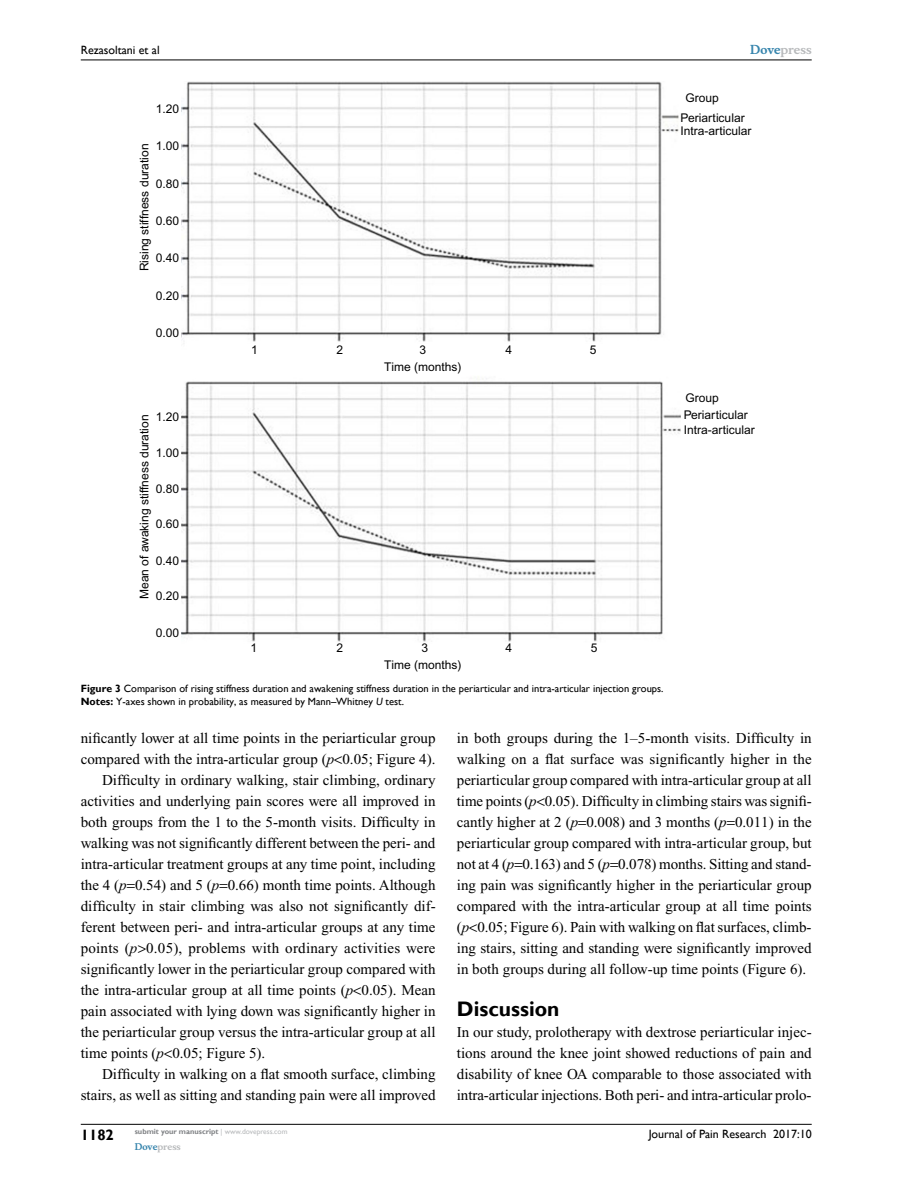
<style>
.page{position:relative;width:918px;height:1188px;background:#fff}
.page>*{position:absolute;margin:0;border:0;box-sizing:border-box;transform-origin:0 0}
.t1{font:700 21px "Gill Sans";color:#000}
.t2{font:15px/21px "Times New Roman";color:#000;text-align:justify}
.t3{font:700 15px "Gill Sans";color:#000}
.t4{font:12px "Arial";color:#000}
.t5{font:12px "Gill Sans";color:#000}
.t6{font:700 12px "Musee";color:#b8babc}
.t7{font:10.5px/13.5px "Gill Sans";color:#000}
.t8{font:700 9px "Musee";color:#b8babc}
.t9{font:700 7.5px "Gill Sans";color:#808285}
.s1{font-weight:700}
.s2{font-style:italic}
.s3{color:#3785ad}
.s4{font-weight:400;color:#b8babc}
</style>
<div class="page">
<hr style="left:81px;top:1124px;width:731px;height:1px;background:#000">
<hr style="left:81px;top:60px;width:731px;height:1px;background:#000">
<img style="left:182px;top:81px;width:499px;height:561px">
<p class="t5" style="left:81px;top:43px;width:80px">Rezasoltani et al</p>
<p class="t4" style="left:156px;top:102px;width:25px">1.20</p>
<p class="t4" style="left:156px;top:139px;width:25px">1.00</p>
<p class="t4" style="left:137px;top:271px;width:129px;rotate:-90deg">Rising stiffness duration</p>
<p class="t4" style="left:156px;top:177px;width:25px">0.80</p>
<p class="t4" style="left:156px;top:214px;width:25px">0.60</p>
<p class="t4" style="left:156px;top:251px;width:25px">0.40</p>
<p class="t4" style="left:156px;top:289px;width:25px">0.20</p>
<p class="t4" style="left:156px;top:326px;width:25px">0.00</p>
<p class="t4" style="left:156px;top:410px;width:25px">1.20</p>
<p class="t4" style="left:137px;top:599px;width:186px;rotate:-90deg">Mean of awaking stiffness duration</p>
<p class="t4" style="left:156px;top:446px;width:25px">1.00</p>
<p class="t4" style="left:156px;top:482px;width:25px">0.80</p>
<p class="t4" style="left:156px;top:517px;width:25px">0.60</p>
<p class="t4" style="left:156px;top:554px;width:25px">0.40</p>
<p class="t4" style="left:156px;top:589px;width:25px">0.20</p>
<p class="t4" style="left:156px;top:626px;width:25px">0.00</p>
<p class="t4" style="left:251px;top:343px;width:8px">1</p>
<p class="t4" style="left:336px;top:343px;width:8px">2</p>
<p class="t4" style="left:420px;top:343px;width:8px">3</p>
<p class="t4" style="left:590px;top:343px;width:8px">5</p>
<p class="t4" style="left:506px;top:343px;width:8px">4</p>
<p class="t4" style="left:384px;top:360px;width:79px">Time (months)</p>
<p class="t4" style="left:250px;top:641px;width:8px">1</p>
<p class="t4" style="left:336px;top:641px;width:8px">2</p>
<p class="t4" style="left:422px;top:641px;width:8px">3</p>
<p class="t4" style="left:591px;top:641px;width:8px">5</p>
<p class="t4" style="left:506px;top:641px;width:8px">4</p>
<p class="t4" style="left:384px;top:658px;width:79px">Time (months)</p>
<p class="t7" style="left:81px;top:681px;width:584px"><span class="s1">Figure 3</span> Comparison of rising stiffness duration and awakening stiffness duration in the periarticular and intra-articular injection groups.<br><span class="s1">Notes:</span> Y-axes shown in probability, as measured by Mann–Whitney <span class="s2">U</span> test.</p>
<p class="t6" style="left:750px;top:43px;width:63px"><span class="s3">Dove</span>press</p>
<p class="t4" style="left:685px;top:91px;width:35px">Group</p>
<p class="t4" style="left:681px;top:124px;width:73px">Intra-articular</p>
<p class="t4" style="left:681px;top:110px;width:66px">Periarticular</p>
<p class="t4" style="left:685px;top:391px;width:35px">Group</p>
<p class="t4" style="left:684px;top:423px;width:73px">Intra-articular</p>
<p class="t4" style="left:684px;top:408px;width:66px">Periarticular</p>
<p class="t2" style="left:81px;top:728px;width:356px">nificantly lower at all time points in the periarticular group</p>
<p class="t2" style="left:81px;top:749px;width:356px">compared with the intra-articular group (<span class="s2">p</span> 0.05; Figure 4).</p>
<p class="t2" style="left:102px;top:770px;width:335px">Difficulty in ordinary walking, stair climbing, ordinary</p>
<p class="t2" style="left:81px;top:791px;width:356px">activities and underlying pain scores were all improved in</p>
<p class="t2" style="left:81px;top:812px;width:356px">both groups from the 1 to the 5-month visits. Difficulty in</p>
<p class="t2" style="left:81px;top:833px;width:356px">walking was not significantly different between the peri- and</p>
<p class="t2" style="left:81px;top:854px;width:356px">intra-articular treatment groups at any time point, including</p>
<p class="t2" style="left:81px;top:875px;width:356px">the 4 (<span class="s2">p</span> 0.54) and 5 (<span class="s2">p</span> 0.66) month time points. Although</p>
<p class="t2" style="left:81px;top:896px;width:357px">difficulty in stair climbing was also not significantly dif-</p>
<p class="t2" style="left:81px;top:917px;width:356px">ferent between peri- and intra-articular groups at any time</p>
<p class="t2" style="left:81px;top:938px;width:356px">points (<span class="s2">p</span> 0.05), problems with ordinary activities were</p>
<p class="t2" style="left:81px;top:959px;width:356px">significantly lower in the periarticular group compared with</p>
<p class="t2" style="left:81px;top:980px;width:356px">the intra-articular group at all time points (<span class="s2">p</span> 0.05). Mean</p>
<p class="t2" style="left:81px;top:1001px;width:356px">pain associated with lying down was significantly higher in</p>
<p class="t2" style="left:81px;top:1022px;width:356px">the periarticular group versus the intra-articular group at all</p>
<p class="t2" style="left:81px;top:1043px;width:186px">time points (<span class="s2">p</span> 0.05; Figure 5).</p>
<p class="t2" style="left:102px;top:1064px;width:335px">Difficulty in walking on a flat smooth surface, climbing</p>
<p class="t2" style="left:81px;top:1085px;width:356px">stairs, as well as sitting and standing pain were all improved</p>
<p class="t2" style="left:457px;top:728px;width:356px">in both groups during the 1–5-month visits. Difficulty in walking on a flat surface was significantly higher in the periarticular group compared with intra-articular group at all time points (<span class="s2">p</span> 0.05). Difficulty in climbing stairs was signifi&shy;cantly higher at 2 (<span class="s2">p</span> 0.008) and 3 months (<span class="s2">p</span> 0.011) in the periarticular group compared with intra-articular group, but not at 4 (<span class="s2">p</span> 0.163) and 5 (<span class="s2">p</span> 0.078) months. Sitting and stand&shy;ing pain was significantly higher in the periarticular group compared with the intra-articular group at all time points (<span class="s2">p</span> 0.05; Figure 6). Pain with walking on flat surfaces, climb&shy;ing stairs, sitting and standing were significantly improved in both groups during all follow-up time points (Figure 6).</p>
<h1 class="t1" style="left:457px;top:997px;width:104px">Discussion</h1>
<p class="t2" style="left:457px;top:1022px;width:356px">In our study, prolotherapy with dextrose periarticular injec&shy;tions around the knee joint showed reductions of pain and disability of knee OA comparable to those associated with intra-articular injections. Both peri- and intra-articular prolo-</p>
<p class="t3" style="left:81px;top:1126px;width:35px">1182</p>
<p class="t9" style="left:135px;top:1127px;width:154px">submit your manuscript <span class="s4">| www.dovepress.com</span></p>
<p class="t8" style="left:135px;top:1141px;width:48px"><span class="s3">Dove</span>press</p>
<p class="t5" style="left:649px;top:1127px;width:164px">Journal of Pain Research 2017:10</p>
</div>
